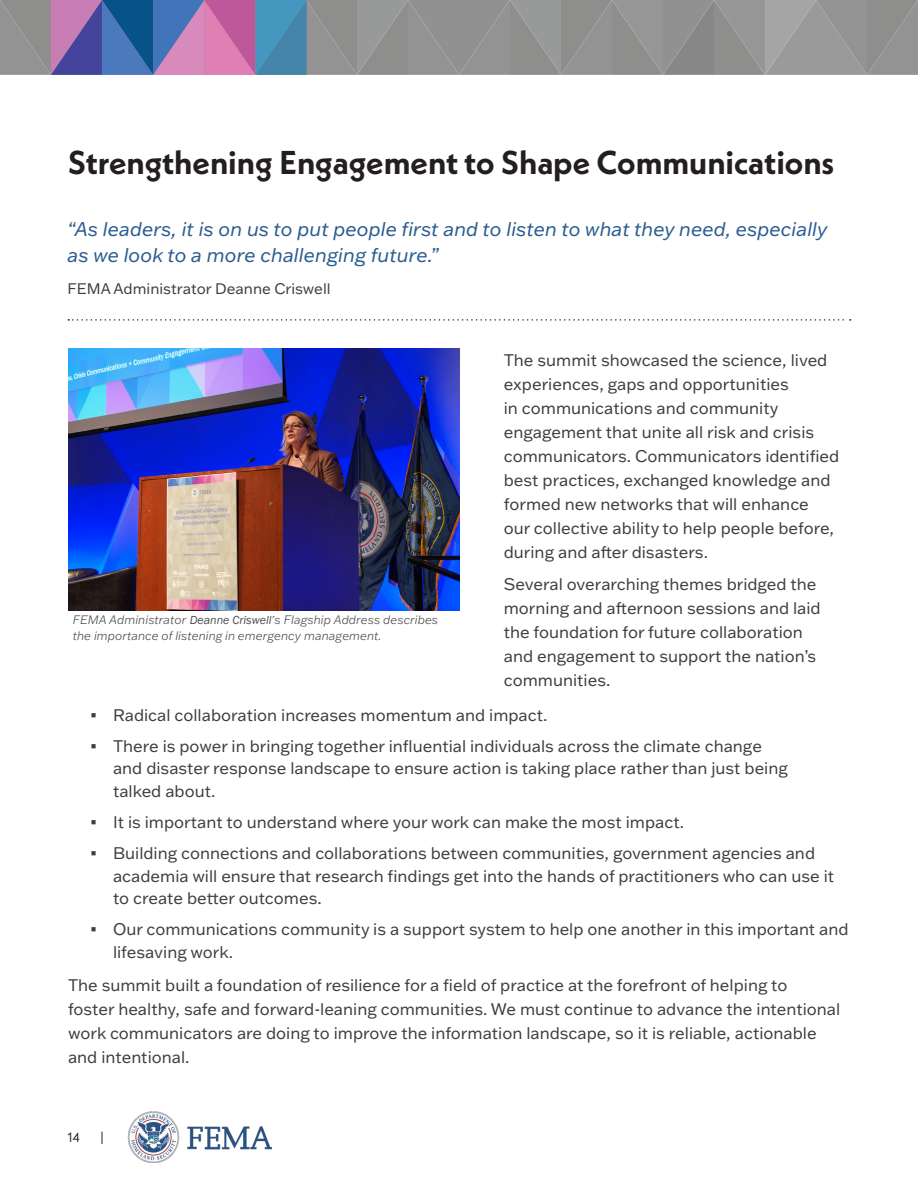
<style>
.page{position:relative;width:918px;height:1188px;background:#fff}
.page>*{position:absolute;margin:0;border:0;box-sizing:border-box;transform-origin:0 0}
.Header1{font:700 33px "Neue Kabel";color:#231f20}
.quote{font:italic 19.5px/25.5px "Franklin Gothic ATF";color:#2b5d91}
.content{font:16.5px/24px "Franklin Gothic ATF";color:#3e3e3f}
.content-2{font:15px "Franklin Gothic ATF";color:#3e3e3f}
.t1{font:13.5px "Neue Kabel";color:#231f20}
.Photos{font:italic 300 12px/16.5px "Franklin Gothic ATF";color:#4b4c4d}
.s1{font-family:"Calibri";font-size:18px}
.s2{font-family:"Franklin Gothic";font-weight:400}
</style>
<div class="page">
<img style="left:128px;top:1111px;width:144px;height:51px">
<svg style="left:68px;top:319px;width:783px;height:2px"></svg>
<img style="left:68px;top:349px;width:392px;height:261px">
<svg style="left:0;top:0;width:918px;height:75px;background:#8b8b9b"></svg>
<p class="Header1" style="left:68px;top:142px;width:768px">Strengthening Engagement to Shape Communications</p>
<p class="quote" style="left:68px;top:216px;width:762px">“As leaders, it is on us to put people first and to listen to what they need, especially as we look to a more challenging future.”</p>
<p class="content-2" style="left:68px;top:279px;width:265px">FEMA Administrator Deanne Criswell</p>
<p class="content" style="left:504px;top:347px;width:337px">The summit showcased the science, lived experiences, gaps and opportunities<br>in communications and community engagement that unite all risk and crisis communicators. Communicators identified best practices, exchanged knowledge and formed new networks that will enhance our collective ability to help people before, during and after disasters.</p>
<p class="content" style="left:504px;top:572px;width:318px">Several overarching themes bridged the morning and afternoon sessions and laid the foundation for future collaboration and engagement to support the nation’s communities.</p>
<p class="content" style="left:91px;top:703px;width:458px"><span class="s1">▪</span> Radical collaboration increases momentum and impact.</p>
<p class="content" style="left:113px;top:734px;width:676px;line-height:22.5px;text-indent:-22px"><span class="s1">▪</span> There is power in bringing together influential individuals across the climate change and disaster response landscape to ensure action is taking place rather than just being talked about.</p>
<p class="content" style="left:91px;top:810px;width:595px"><span class="s1">▪</span> It is important to understand where your work can make the most impact.</p>
<p class="content" style="left:113px;top:842px;width:723px;line-height:22.5px;text-indent:-22px"><span class="s1">▪</span> Building connections and collaborations between communities, government agencies and academia will ensure that research findings get into the hands of practitioners who can use it to create better outcomes.</p>
<p class="content" style="left:113px;top:918px;width:737px;line-height:22.5px;text-indent:-22px"><span class="s1">▪</span> Our communications community is a support system to help one another in this important and lifesaving work.</p>
<p class="content" style="left:68px;top:972px;width:774px">The summit built a foundation of resilience for a field of practice at the forefront of helping to<br>foster healthy, safe and forward-leaning communities. We must continue to advance the intentional work communicators are doing to improve the information landscape, so it is reliable, actionable and intentional.</p>
<p class="Photos" style="left:73px;top:611px;width:367px">FEMA Administrator <span class="s2">Deanne Criswell’</span>s Flagship Address describes the importance of listening in emergency management.</p>
<p class="t1" style="left:68px;top:1128px;width:14px">14</p>
<p class="t1" style="left:100px;top:1128px;width:5px">|</p>
</div>
